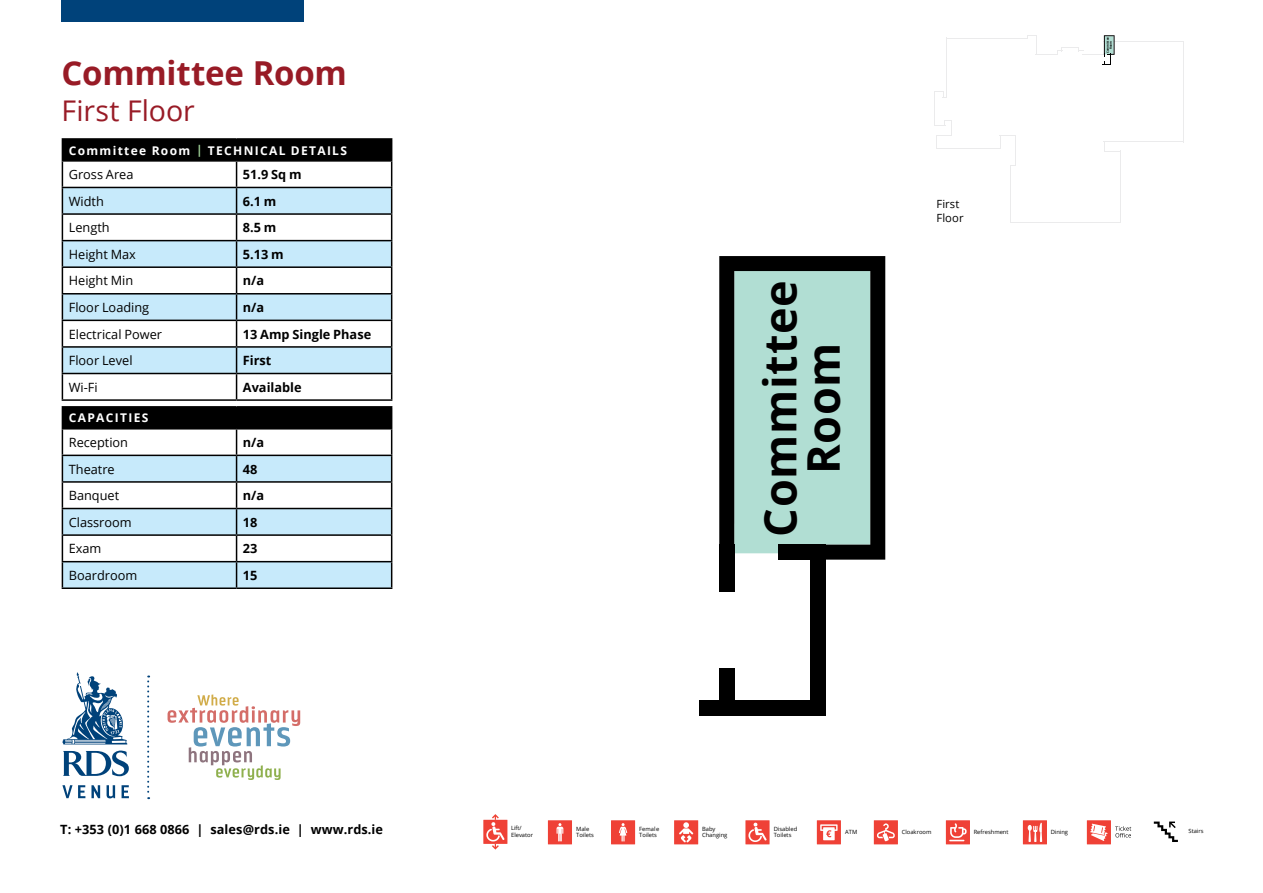
<style>
.page{position:relative;width:1263px;height:893px;background:#fff}
.page>*{position:absolute;margin:0;border:0;box-sizing:border-box;transform-origin:0 0}
.t1{font:700 45px/43.5px "Open Sans";letter-spacing:.015em;color:#000;text-align:center}
.t2{font:700 33px "Open Sans";letter-spacing:-.01em;color:#981b26}
.t3{font:28.5px "Open Sans";color:#981b26}
.t4{font:12.75px "Open Sans";color:#000}
.t5{font:700 12.75px "Open Sans";color:#000}
.t6{font:700 12px "Open Sans";letter-spacing:.11em;color:#fff}
.t7{font:11.25px/14.2px "Open Sans";letter-spacing:.005em;color:#000}
.t8{font:5.85px/6.8px "Open Sans";color:#000}
.t9{font:700 2.85px/2.8px "Open Sans";letter-spacing:.015em;color:#000;text-align:center}
.s1{color:#a0d298}
</style>
<div class="page">
<div style="left:700px;top:701px;width:124px;height:15px;background:#000"></div>
<div style="left:811px;top:545px;width:15px;height:170px;background:#000"></div>
<div style="left:719px;top:668px;width:15px;height:48px;background:#000"></div>
<div style="left:719px;top:545px;width:15px;height:47px;background:#000"></div>
<svg style="left:719px;top:256px;width:166px;height:304px;fill:#b1ded3"></svg>
<hr style="left:979px;top:38px;width:49px;height:1px;background:#bcbec0">
<hr style="left:946px;top:38px;width:1px;height:60px;background:#bcbec0">
<svg style="left:946px;top:38px;width:34px;height:1px"></svg>
<hr style="left:1120px;top:165px;width:1px;height:48px;background:#bcbec0">
<svg style="left:1104px;top:142px;width:17px;height:24px"></svg>
<hr style="left:1183px;top:70px;width:1px;height:63px;background:#bcbec0">
<hr style="left:1104px;top:41px;width:80px;height:1px;background:#bcbec0">
<svg style="left:1183px;top:41px;width:1px;height:30px"></svg>
<hr style="left:934px;top:91px;width:1px;height:35px;background:#bcbec0">
<svg style="left:934px;top:91px;width:12px;height:7px"></svg>
<hr style="left:1042px;top:222px;width:78px;height:1px;background:#bcbec0">
<hr style="left:1010px;top:165px;width:1px;height:30px;background:#bcbec0">
<svg style="left:1010px;top:192px;width:32px;height:31px"></svg>
<svg style="left:934px;top:120px;width:82px;height:46px"></svg>
<hr style="left:1104px;top:141px;width:80px;height:1px;background:#bcbec0">
<svg style="left:1183px;top:126px;width:1px;height:16px"></svg>
<svg style="left:1027px;top:35px;width:87px;height:30px"></svg>
<div style="left:611px;top:820px;width:24px;height:24px;background:#ef4136"></div>
<svg style="left:619px;top:823px;width:8px;height:18px"></svg>
<div style="left:745px;top:820px;width:24px;height:24px;background:#ef4136"></div>
<svg style="left:748px;top:823px;width:18px;height:19px"></svg>
<div style="left:817px;top:820px;width:24px;height:24px;background:#ef4136"></div>
<svg style="left:820px;top:824px;width:17px;height:16px"></svg>
<div style="left:874px;top:820px;width:24px;height:24px;background:#ef4136"></div>
<svg style="left:877px;top:823px;width:18px;height:18px"></svg>
<div style="left:946px;top:820px;width:24px;height:24px;background:#ef4136"></div>
<svg style="left:949px;top:823px;width:17px;height:18px"></svg>
<div style="left:1087px;top:820px;width:24px;height:24px;background:#ef4136"></div>
<svg style="left:1090px;top:824px;width:17px;height:17px"></svg>
<svg style="left:1115px;top:826px;width:16px;height:11px"></svg>
<div style="left:548px;top:820px;width:24px;height:24px;background:#ef4136"></div>
<svg style="left:556px;top:823px;width:7px;height:18px"></svg>
<div style="left:483px;top:820px;width:24px;height:24px;background:#ef4136"></div>
<svg style="left:486px;top:814px;width:18px;height:36px"></svg>
<div style="left:674px;top:820px;width:24px;height:24px;background:#ef4136"></div>
<svg style="left:679px;top:822px;width:15px;height:21px"></svg>
<div style="left:1023px;top:820px;width:24px;height:24px;background:#ef4136"></div>
<svg style="left:1028px;top:823px;width:14px;height:19px"></svg>
<svg style="left:1154px;top:821px;width:24px;height:21px"></svg>
<div style="left:62px;top:0;width:242px;height:21px;background:#00427a"></div>
<div style="left:62px;top:139px;width:330px;height:22px;background:#000"></div>
<svg style="left:63px;top:162px;width:328px;height:237px"></svg>
<svg style="left:63px;top:188px;width:328px;height:185px;fill:#c7eafb"></svg>
<hr style="left:62px;top:138px;width:175px;height:2px;background:#000">
<hr style="left:237px;top:138px;width:155px;height:2px;background:#000">
<hr style="left:62px;top:160px;width:175px;height:2px;background:#000">
<hr style="left:237px;top:160px;width:155px;height:2px;background:#000">
<hr style="left:62px;top:187px;width:175px;height:1px;background:#000">
<hr style="left:237px;top:187px;width:155px;height:1px;background:#000">
<hr style="left:62px;top:213px;width:175px;height:2px;background:#000">
<hr style="left:237px;top:213px;width:155px;height:2px;background:#000">
<hr style="left:62px;top:240px;width:175px;height:1px;background:#000">
<hr style="left:237px;top:240px;width:155px;height:1px;background:#000">
<hr style="left:62px;top:266px;width:175px;height:2px;background:#000">
<hr style="left:237px;top:266px;width:155px;height:2px;background:#000">
<hr style="left:62px;top:293px;width:175px;height:2px;background:#000">
<hr style="left:237px;top:293px;width:155px;height:2px;background:#000">
<hr style="left:62px;top:320px;width:175px;height:1px;background:#000">
<hr style="left:237px;top:320px;width:155px;height:1px;background:#000">
<hr style="left:62px;top:346px;width:175px;height:2px;background:#000">
<hr style="left:237px;top:346px;width:155px;height:2px;background:#000">
<hr style="left:62px;top:373px;width:175px;height:1px;background:#000">
<svg style="left:62px;top:161px;width:1px;height:238px"></svg>
<hr style="left:237px;top:373px;width:155px;height:1px;background:#000">
<svg style="left:236px;top:162px;width:1px;height:237px"></svg>
<svg style="left:391px;top:161px;width:1px;height:238px"></svg>
<hr style="left:62px;top:399px;width:175px;height:2px;background:#000">
<hr style="left:237px;top:399px;width:155px;height:2px;background:#000">
<hr style="left:62px;top:406px;width:175px;height:2px;background:#000">
<hr style="left:237px;top:406px;width:155px;height:2px;background:#000">
<svg style="left:62px;top:408px;width:330px;height:179px"></svg>
<hr style="left:62px;top:587px;width:175px;height:2px;background:#000">
<hr style="left:237px;top:587px;width:155px;height:2px;background:#000">
<svg style="left:62px;top:785px;width:23px;height:13px"></svg>
<svg style="left:91px;top:785px;width:9px;height:13px"></svg>
<svg style="left:107px;top:785px;width:8px;height:13px"></svg>
<svg style="left:122px;top:785px;width:7px;height:13px"></svg>
<svg style="left:63px;top:751px;width:66px;height:25px"></svg>
<svg style="left:63px;top:672px;width:64px;height:72px"></svg>
<svg style="left:147px;top:675px;width:2px;height:124px"></svg>
<svg style="left:168px;top:694px;width:132px;height:86px"></svg>
<h2 class="t2" style="left:62px;top:50px;width:287px">Committee Room</h2>
<h3 class="t3" style="left:62px;top:91px;width:135px">First Floor</h3>
<p class="t6" style="left:69px;top:142px;width:280px">Committee Room <span class="s1">|</span> TECHNICAL DETAILS</p>
<p class="t4" style="left:69px;top:166px;width:66px">Gross Area</p>
<p class="t5" style="left:243px;top:165px;width:60px">51.9 Sq m</p>
<p class="t4" style="left:69px;top:192px;width:37px">Width</p>
<p class="t5" style="left:243px;top:192px;width:35px">6.1 m</p>
<p class="t4" style="left:69px;top:219px;width:42px">Length</p>
<p class="t5" style="left:243px;top:219px;width:35px">8.5 m</p>
<p class="t4" style="left:69px;top:245px;width:69px">Height Max</p>
<p class="t5" style="left:243px;top:245px;width:42px">5.13 m</p>
<p class="t4" style="left:69px;top:272px;width:66px">Height Min</p>
<p class="t5" style="left:243px;top:272px;width:23px">n/a</p>
<p class="t4" style="left:69px;top:299px;width:82px">Floor Loading</p>
<p class="t5" style="left:243px;top:298px;width:23px">n/a</p>
<p class="t4" style="left:69px;top:325px;width:95px">Electrical Power</p>
<p class="t5" style="left:243px;top:325px;width:130px">13 Amp Single Phase</p>
<p class="t4" style="left:69px;top:352px;width:65px">Floor Level</p>
<p class="t5" style="left:243px;top:351px;width:30px">First</p>
<p class="t4" style="left:69px;top:378px;width:30px">Wi-Fi</p>
<p class="t5" style="left:243px;top:378px;width:60px">Available</p>
<p class="t6" style="left:69px;top:410px;width:81px">CAPACITIES</p>
<p class="t4" style="left:69px;top:434px;width:61px">Reception</p>
<p class="t5" style="left:243px;top:433px;width:23px">n/a</p>
<p class="t4" style="left:69px;top:460px;width:47px">Theatre</p>
<p class="t5" style="left:243px;top:460px;width:16px">48</p>
<p class="t4" style="left:69px;top:487px;width:52px">Banquet</p>
<p class="t5" style="left:243px;top:486px;width:23px">n/a</p>
<p class="t4" style="left:69px;top:513px;width:64px">Classroom</p>
<p class="t5" style="left:243px;top:513px;width:16px">18</p>
<p class="t4" style="left:69px;top:540px;width:34px">Exam</p>
<p class="t5" style="left:243px;top:540px;width:16px">23</p>
<p class="t4" style="left:69px;top:566px;width:70px">Boardroom</p>
<p class="t5" style="left:243px;top:566px;width:16px">15</p>
<p class="t5" style="left:60px;top:820px;width:324px">T: +353 (0)1 668 0866 | sales@rds.ie | www.rds.ie</p>
<h1 class="t1" style="left:757px;top:537px;width:258px;rotate:-90deg">Committee<br>Room</h1>
<p class="t7" style="left:936px;top:197px;width:29px">First<br>Floor</p>
<p class="t9" style="left:1106px;top:53px;width:18px;rotate:-90deg">Committee<br>Room</p>
<p class="t8" style="left:511px;top:824px;width:23px">Lift/<br>Elevator</p>
<p class="t8" style="left:702px;top:825px;width:27px">Baby<br>Changing</p>
<p class="t8" style="left:1051px;top:828px;width:19px">Dining</p>
<p class="t8" style="left:1188px;top:828px;width:17px">Stairs</p>
<p class="t8" style="left:576px;top:825px;width:19px">Male<br>Toilets</p>
<p class="t8" style="left:639px;top:825px;width:21px">Female<br>Toilets</p>
<p class="t8" style="left:774px;top:825px;width:25px">Disabled<br>Toilets</p>
<p class="t8" style="left:845px;top:828px;width:14px">ATM</p>
<p class="t8" style="left:902px;top:828px;width:31px">Cloakroom</p>
<p class="t8" style="left:974px;top:828px;width:36px">Refreshment</p>
</div>
